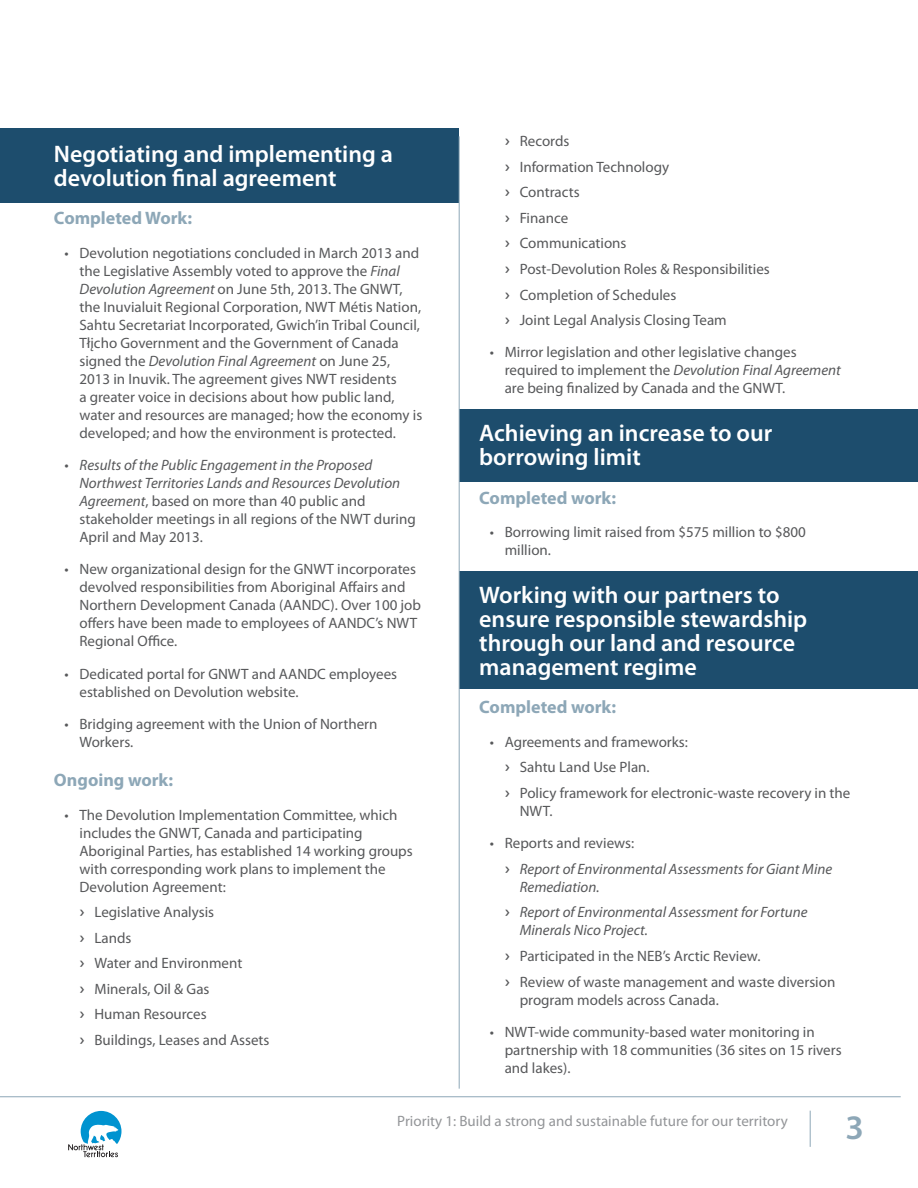
<style>
.page{position:relative;width:918px;height:1188px;background:#fff}
.page>*{position:absolute;margin:0;border:0;box-sizing:border-box;transform-origin:0 0}
.t1{font:600 34.5px "Myriad Pro";color:#8da7b7}
.Prioritie_headings{font:600 24px/24px "Myriad Pro";color:#fff}
.t2{font:700 18px "Myriad Pro";color:#8da7b7}
.t3{font:15px/18px "Myriad Pro";color:#57585a}
.t4{font:italic 15px/18px "Myriad Pro";color:#57585a}
.Body{font:15px "Myriad Pro";color:#939598}
.s1{font-style:italic}
.s2{font-style:normal}
.s3{font-family:"Cabin"}
.s4{font-family:"Cabin";font-style:normal}
</style>
<div class="page">
<hr style="left:0;top:1097px;width:901px;height:1px;background:#8da7b7">
<hr style="left:810px;top:1111px;width:1px;height:36px;background:#8da7b7">
<svg style="left:68px;top:1111px;width:54px;height:46px"></svg>
<div style="left:459px;top:571px;width:459px;height:117px;background:#1d4d6d"></div>
<div style="left:0;top:129px;width:459px;height:74px;background:#1d4d6d"></div>
<div style="left:459px;top:410px;width:459px;height:72px;background:#1d4d6d"></div>
<hr style="left:459px;top:136px;width:1px;height:953px;background:#8da7b7">
<p class="Prioritie_headings" style="left:54px;top:141px;width:340px">Negotiating and implementing a devolution final agreement</p>
<h3 class="t2" style="left:54px;top:206px;width:140px">Completed Work:</h3>
<p class="t3" style="left:79px;top:243px;width:344px;text-indent:-15px">• Devolution negotiations concluded in March 2013 and the Legislative Assembly voted to approve the <span class="s1">Final Devolution Agreement</span> on June 5th, 2013. The GNWT, the Inuvialuit Regional Corporation, NWT Métis Nation, Sahtu Secretariat Incorporated, Gwich’in Tribal Council, Tłįcho Government and the Government of Canada signed the <span class="s1">Devolution Final Agreement</span> on June 25, 2013 in Inuvik. The agreement gives NWT residents<br>a greater voice in decisions about how public land, water and resources are managed; how the economy is developed; and how the environment is protected.</p>
<p class="t4" style="left:79px;top:456px;width:338px;text-indent:-15px">• Results of the Public Engagement in the Proposed Northwest Territories Lands and Resources Devolution Agreement<span class="s2">, based on more than 40 public and stakeholder meetings in all regions of the NWT during April and May 2013.</span></p>
<p class="t3" style="left:79px;top:560px;width:343px;text-indent:-15px">• New organizational design for the GNWT incorporates devolved responsibilities from Aboriginal Affairs and Northern Development Canada (AANDC). Over 100 job offers have been made to employees of AANDC’s NWT Regional Office.</p>
<p class="t3" style="left:79px;top:664px;width:319px;text-indent:-15px">• Dedicated portal for GNWT and AANDC employees established on Devolution website.</p>
<p class="t3" style="left:79px;top:715px;width:300px;text-indent:-15px">• Bridging agreement with the Union of Northern<br>Workers.</p>
<h3 class="t2" style="left:54px;top:768px;width:121px">Ongoing work:</h3>
<p class="t3" style="left:79px;top:805px;width:335px;text-indent:-15px">• The Devolution Implementation Committee, which includes the GNWT, Canada and participating Aboriginal Parties, has established 14 working groups with corresponding work plans to implement the Devolution Agreement:</p>
<p class="t3" style="left:79px;top:903px;width:136px"><span class="s3">›</span> Legislative Analysis</p>
<p class="t3" style="left:79px;top:928px;width:54px"><span class="s3">›</span> Lands</p>
<p class="t3" style="left:79px;top:954px;width:164px"><span class="s3">›</span> Water and Environment</p>
<p class="t3" style="left:79px;top:980px;width:132px"><span class="s3">›</span> Minerals, Oil &amp; Gas</p>
<p class="t3" style="left:79px;top:1005px;width:129px"><span class="s3">›</span> Human Resources</p>
<p class="t3" style="left:79px;top:1031px;width:191px"><span class="s3">›</span> Buildings, Leases and Assets</p>
<p class="t3" style="left:505px;top:132px;width:66px"><span class="s3">›</span> Records</p>
<p class="t3" style="left:505px;top:158px;width:166px"><span class="s3">›</span> Information Technology</p>
<p class="t3" style="left:505px;top:183px;width:76px"><span class="s3">›</span> Contracts</p>
<p class="t3" style="left:505px;top:209px;width:65px"><span class="s3">›</span> Finance</p>
<p class="t3" style="left:505px;top:234px;width:123px"><span class="s3">›</span> Communications</p>
<p class="t3" style="left:505px;top:260px;width:267px"><span class="s3">›</span> Post-Devolution Roles &amp; Responsibilities</p>
<p class="t3" style="left:505px;top:285px;width:173px"><span class="s3">›</span> Completion of Schedules</p>
<p class="t3" style="left:505px;top:311px;width:224px"><span class="s3">›</span> Joint Legal Analysis Closing Team</p>
<p class="t3" style="left:505px;top:343px;width:338px;text-indent:-15px">• Mirror legislation and other legislative changes required to implement the <span class="s1">Devolution Final Agreement </span>are being finalized by Canada and the GNWT.</p>
<p class="Prioritie_headings" style="left:479px;top:421px;width:295px">Achieving an increase to our borrowing limit</p>
<h3 class="t2" style="left:479px;top:486px;width:138px">Completed work:</h3>
<p class="t3" style="left:505px;top:523px;width:303px;text-indent:-15px">• Borrowing limit raised from $575 million to $800 million.</p>
<p class="Prioritie_headings" style="left:479px;top:582px;width:330px">Working with our partners to ensure responsible stewardship through our land and resource management regime</p>
<h3 class="t2" style="left:479px;top:696px;width:138px">Completed work:</h3>
<p class="t3" style="left:490px;top:733px;width:200px">• Agreements and frameworks:</p>
<p class="t3" style="left:505px;top:758px;width:146px"><span class="s3">›</span> Sahtu Land Use Plan.</p>
<p class="t3" style="left:520px;top:784px;width:332px;text-indent:-15px"><span class="s3">›</span> Policy framework for electronic-waste recovery in the<br>NWT.</p>
<p class="t3" style="left:490px;top:834px;width:146px">• Reports and reviews:</p>
<p class="t4" style="left:520px;top:860px;width:314px;text-indent:-15px"><span class="s4">›</span> Report of Environmental Assessments for Giant Mine<br>Remediation.</p>
<p class="t4" style="left:520px;top:903px;width:289px;text-indent:-15px"><span class="s4">›</span> Report of Environmental Assessment for Fortune<br>Minerals Nico Project.</p>
<p class="t3" style="left:505px;top:947px;width:257px"><span class="s3">›</span> Participated in the NEB’s Arctic Review.</p>
<p class="t3" style="left:520px;top:972px;width:317px;text-indent:-15px"><span class="s3">›</span> Review of waste management and waste diversion program models across Canada.</p>
<p class="t3" style="left:505px;top:1023px;width:338px;text-indent:-15px">• NWT-wide community-based water monitoring in partnership with 18 communities (36 sites on 15 rivers and lakes).</p>
<p class="Body" style="left:397px;top:1112px;width:392px">Priority 1: Build a strong and sustainable future for our territory</p>
<h1 class="t1" style="left:846px;top:1105px;width:20px">3</h1>
</div>
